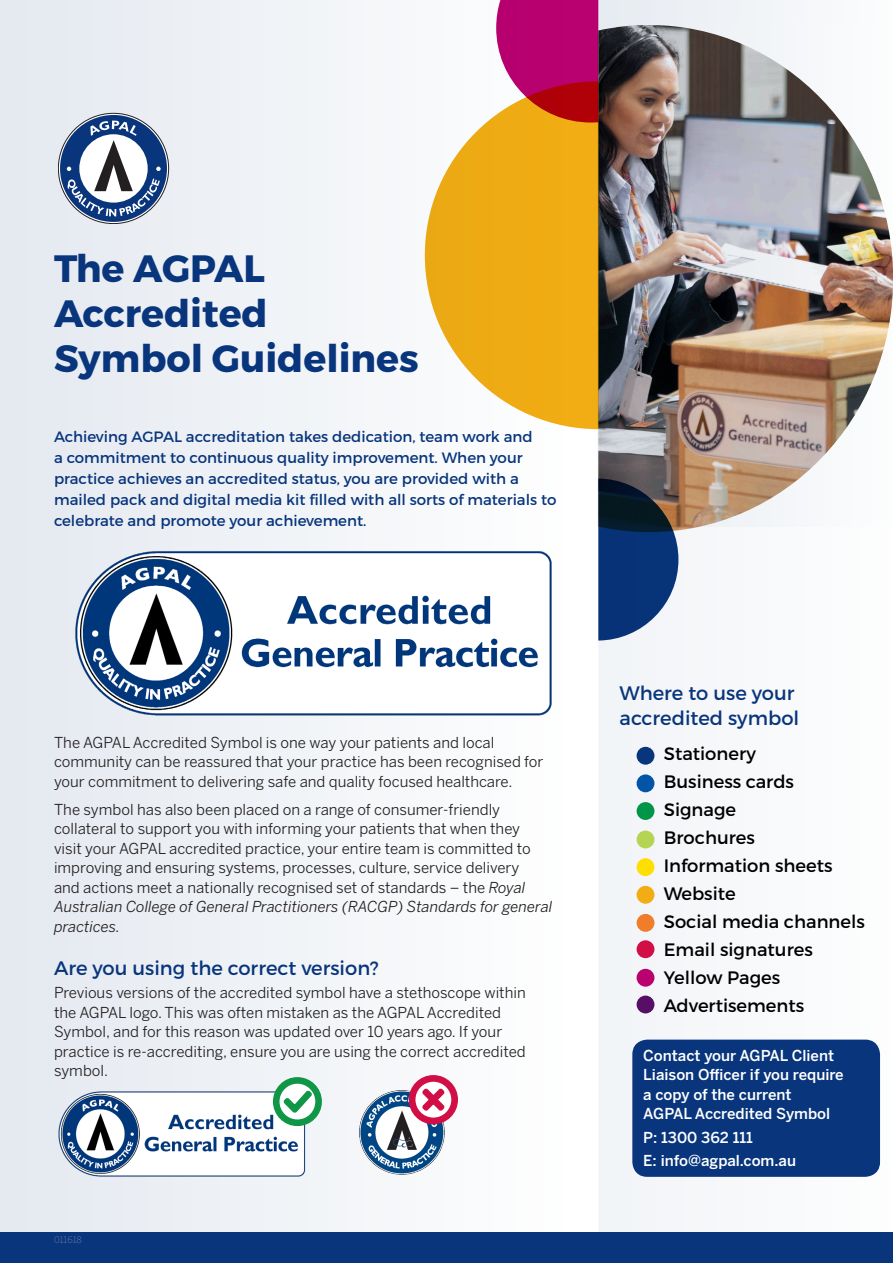
<style>
.page{position:relative;width:893px;height:1263px;background:#fff}
.page>*{position:absolute;margin:0;border:0;box-sizing:border-box;transform-origin:0 0}
.t1{font:700 38.1px/45px "Montserrat";color:#08357c}
.body_Copy{font:19.5px/25.5px "Montserrat";color:#08357c}
.body_Copy-2{font:18px "Montserrat";color:#000}
.body_Copy-3{font:15px/19.5px "Benton Sans";color:#231f20}
.intro_paragraph_2{font:15px/21px "Montserrat";color:#08357c}
.body_Copy-4{font:500 15px/19.5px "Benton Sans";color:#fff}
.t2{font:300 9px "Benton Sans";color:#6f7aac}
.s1{font-style:italic}
</style>
<div class="page">
<div style="left:598px;top:0;width:295px;height:1263px;background:#f7f9fb"></div>
<div style="left:597px;top:0;width:296px;height:526px;background:#f1f4f7"></div>
<div style="left:0;top:0;width:598px;height:1235px;background:linear-gradient(to right,#e4e9f0,#fff)"></div>
<img style="left:598px;top:25px;width:295px;height:506px">
<div style="left:496px;top:0;width:102px;height:81px;background:#b8006f"></div>
<div style="left:0;top:1232px;width:893px;height:31px;background:#08357c"></div>
<svg style="left:58px;top:113px;width:111px;height:111px"></svg>
<div style="left:60px;top:115px;width:107px;height:107px;background:#08357c;border-radius:50%"></div>
<svg style="left:67px;top:121px;width:94px;height:95px"></svg>
<svg style="left:598px;top:478px;width:80px;height:162px"></svg>
<svg style="left:425px;top:81px;width:174px;height:348px;fill:#f0ab13"></svg>
<img style="left:57px;top:536px;width:513px;height:189px">
<img style="left:50px;top:1090px;width:256px;height:89px">
<svg style="left:271px;top:1075px;width:53px;height:53px"></svg>
<img style="left:359px;top:1090px;width:85px;height:85px">
<svg style="left:407px;top:1073px;width:53px;height:53px"></svg>
<div style="left:637px;top:774px;width:17px;height:18px;background:#0154a6;border-radius:50%"></div>
<div style="left:637px;top:747px;width:17px;height:18px;background:#08357c;border-radius:50%"></div>
<div style="left:637px;top:802px;width:17px;height:18px;background:#009547;border-radius:50%"></div>
<div style="left:637px;top:830px;width:17px;height:18px;background:#b5d453;border-radius:50%"></div>
<div style="left:637px;top:858px;width:17px;height:18px;background:#ffdf01;border-radius:50%"></div>
<div style="left:637px;top:886px;width:17px;height:18px;background:#f2ad14;border-radius:50%"></div>
<div style="left:637px;top:914px;width:17px;height:18px;background:#f07d29;border-radius:50%"></div>
<div style="left:637px;top:940px;width:17px;height:18px;background:#d20e46;border-radius:50%"></div>
<div style="left:637px;top:969px;width:17px;height:18px;background:#ba0170;border-radius:50%"></div>
<div style="left:637px;top:995px;width:17px;height:18px;background:#570e67;border-radius:50%"></div>
<div style="left:632px;top:1039px;width:248px;height:138px;background:#08357c;border-radius:15px"></div>
<p class="t1" style="left:54px;top:247px;width:366px">The AGPAL<br>Accredited<br>Symbol Guidelines</p>
<p class="intro_paragraph_2" style="left:54px;top:426px;width:504px">Achieving AGPAL accreditation takes dedication, team work and<br>a commitment to continuous quality improvement. When your practice achieves an accredited status, you are provided with a mailed pack and digital media kit filled with all sorts of materials to celebrate and promote your achievement.</p>
<p class="body_Copy-3" style="left:54px;top:732px;width:491px">The AGPAL Accredited Symbol is one way your patients and local community can be reassured that your practice has been recognised for your commitment to delivering safe and quality focused healthcare.</p>
<p class="body_Copy-3" style="left:54px;top:799px;width:500px">The symbol has also been placed on a range of consumer-friendly collateral to support you with informing your patients that when they<br>visit your AGPAL accredited practice, your entire team is committed to improving and ensuring systems, processes, culture, service delivery<br>and actions meet a nationally recognised set of standards – the <span class="s1">Royal Australian College of General Practitioners (RACGP) Standards for general practices.</span></p>
<p class="body_Copy" style="left:54px;top:955px;width:326px">Are you using the correct version?</p>
<p class="body_Copy-3" style="left:54px;top:983px;width:473px">Previous versions of the accredited symbol have a stethoscope within the AGPAL logo. This was often mistaken as the AGPAL Accredited Symbol, and for this reason was updated over 10 years ago. If your practice is re-accrediting, ensure you are using the correct accredited symbol.</p>
<p class="t2" style="left:54px;top:1234px;width:30px">011618</p>
<p class="body_Copy" style="left:620px;top:680px;width:181px">Where to use your accredited symbol</p>
<p class="body_Copy-2" style="left:664px;top:743px;width:94px">Stationery</p>
<p class="body_Copy-2" style="left:664px;top:771px;width:132px">Business cards</p>
<p class="body_Copy-2" style="left:664px;top:799px;width:74px">Signage</p>
<p class="body_Copy-2" style="left:664px;top:827px;width:93px">Brochures</p>
<p class="body_Copy-2" style="left:664px;top:855px;width:170px">Information sheets</p>
<p class="body_Copy-2" style="left:664px;top:883px;width:73px">Website</p>
<p class="body_Copy-2" style="left:664px;top:911px;width:203px">Social media channels</p>
<p class="body_Copy-2" style="left:664px;top:939px;width:150px">Email signatures</p>
<p class="body_Copy-2" style="left:664px;top:967px;width:118px">Yellow Pages</p>
<p class="body_Copy-2" style="left:664px;top:995px;width:142px">Advertisements</p>
<p class="body_Copy-4" style="left:643px;top:1045px;width:202px">Contact your AGPAL Client<br>Liaison Officer if you require a copy of the current<br>AGPAL Accredited Symbol</p>
<p class="body_Copy-4" style="left:643px;top:1127px;width:111px">P: 1300 362 111</p>
<p class="body_Copy-4" style="left:643px;top:1151px;width:154px">E: info@agpal.com.au</p>
</div>
